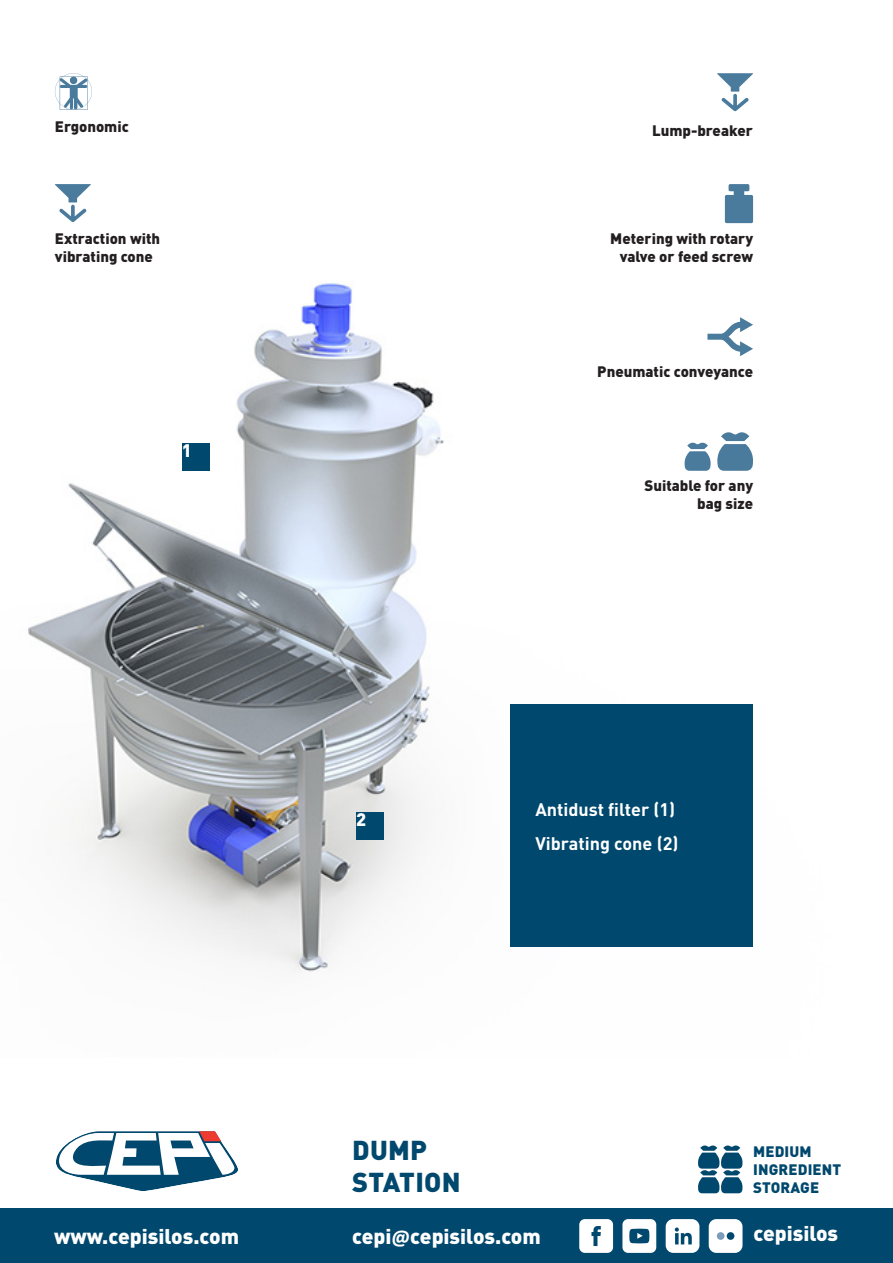
<style>
.page{position:relative;width:893px;height:1263px;background:#fff}
.page>*{position:absolute;margin:0;border:0;box-sizing:border-box;transform-origin:0 0}
.t1{font:900 27px/32.4px "DIN Pro";letter-spacing:.01em;color:#00486d}
.t2{font:900 21px "DIN Pro";color:#fff}
.t3{font:700 18px "DIN Pro";color:#fff}
.t4{font:900 18px "DIN Pro";color:#fff}
.t5{font:900 15px/18px "DIN Pro";color:#231f20;text-align:right}
.t6{font:900 15px/18px "DIN Pro";letter-spacing:.01em;color:#00486d}
.s1{font-family:"Calibri";font-weight:700}
</style>
<div class="page">
<div style="left:0;top:1209px;width:893px;height:54px;background:#00486d"></div>
<svg style="left:56px;top:1131px;width:182px;height:60px"></svg>
<svg style="left:698px;top:1145px;width:45px;height:48px"></svg>
<svg style="left:579px;top:1219px;width:34px;height:34px"></svg>
<svg style="left:622px;top:1219px;width:34px;height:34px"></svg>
<svg style="left:709px;top:1219px;width:33px;height:34px"></svg>
<div style="left:717px;top:1232px;width:7px;height:8px;background:#7c9db9;border-radius:50%"></div>
<svg style="left:666px;top:1219px;width:33px;height:34px"></svg>
<img style="left:28px;top:205px;width:726px;height:769px">
<div style="left:182px;top:443px;width:27px;height:28px;background:#00486d"></div>
<div style="left:356px;top:812px;width:28px;height:28px;background:#00486d"></div>
<div style="left:510px;top:704px;width:243px;height:243px;background:#00486d"></div>
<svg style="left:55px;top:73px;width:37px;height:37px"></svg>
<svg style="left:55px;top:184px;width:36px;height:38px"></svg>
<svg style="left:725px;top:184px;width:28px;height:39px"></svg>
<svg style="left:683px;top:432px;width:71px;height:39px"></svg>
<svg style="left:707px;top:317px;width:46px;height:39px"></svg>
<svg style="left:717px;top:73px;width:36px;height:38px"></svg>
<p class="t5" style="left:55px;top:117px;width:75px">Ergonomic</p>
<p class="t5" style="left:652px;top:121px;width:102px">Lump-breaker</p>
<p class="t5" style="left:55px;top:229px;width:107px;text-align:left">Extraction with vibrating cone</p>
<p class="t5" style="left:610px;top:229px;width:144px">Metering with rotary valve or feed screw</p>
<p class="t4" style="left:182px;top:438px;width:12px">1</p>
<p class="t4" style="left:356px;top:807px;width:12px">2</p>
<p class="t5" style="left:597px;top:362px;width:157px">Pneumatic conveyance</p>
<p class="t5" style="left:644px;top:476px;width:110px">Suitable for any bag size</p>
<p class="t3" style="left:535px;top:797px;width:141px">Antidust filter (1)</p>
<p class="t3" style="left:535px;top:831px;width:145px">Vibrating cone (2)</p>
<h1 class="t1" style="left:352px;top:1133px;width:110px">DUMP<br>STATION</h1>
<p class="t6" style="left:753px;top:1142px;width:90px">MEDIUM<br>INGREDIENT<br>STORAGE</p>
<h2 class="t2" style="left:753px;top:1219px;width:86px">cepisilos</h2>
<h2 class="t2" style="left:54px;top:1222px;width:187px">www.cepisilos.com</h2>
<h2 class="t2" style="left:352px;top:1222px;width:190px">cepi<span class="s1">@</span>cepisilos.com</h2>
</div>
